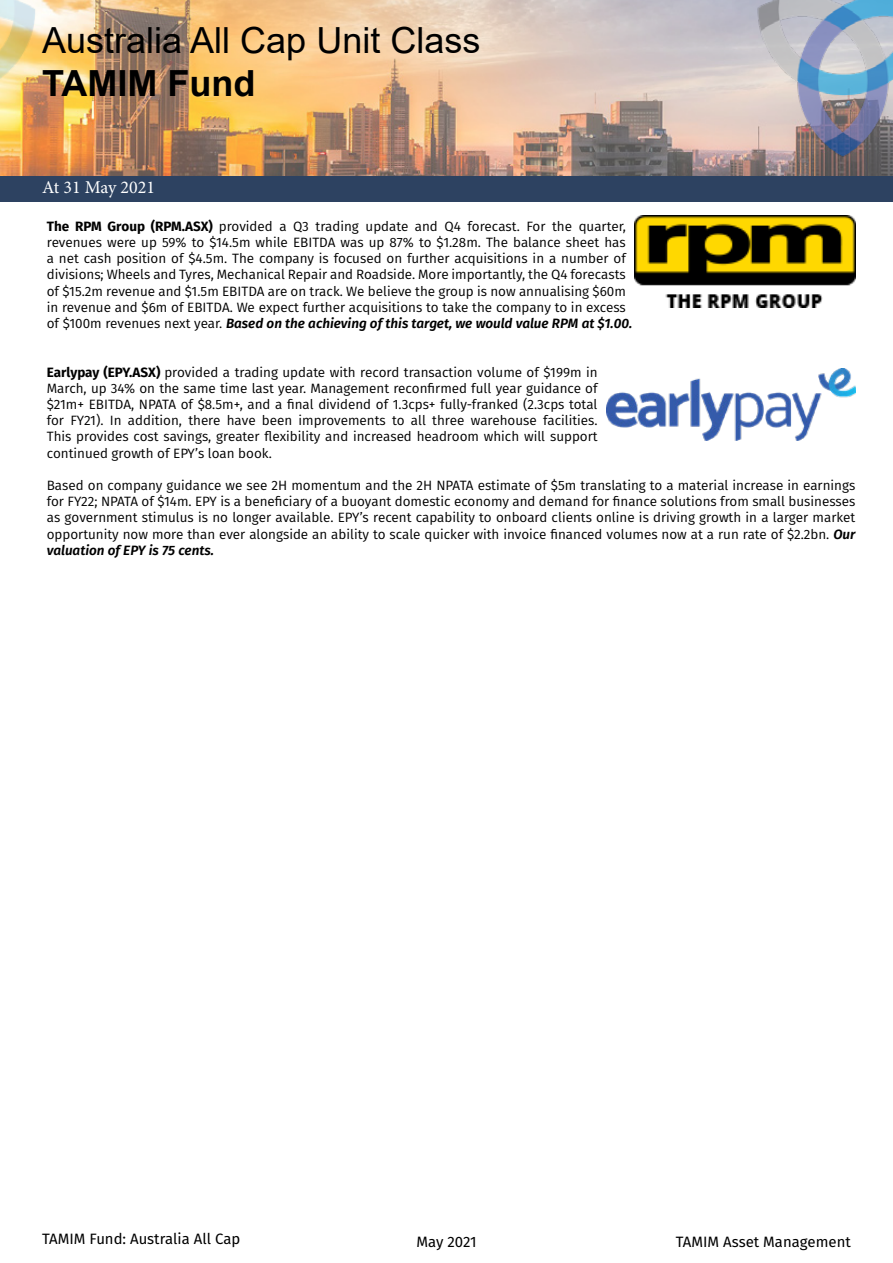
<style>
.page{position:relative;width:893px;height:1263px;background:#fff}
.page>*{position:absolute;margin:0;border:0;box-sizing:border-box;transform-origin:0 0}
.t1{font:36px "Arial";color:#000}
.t2{font:700 36px "Arial";color:#000}
.t3{font:18px "Minion Pro";color:#fff}
.t4{font:15px "Fira Sans";color:#000}
.t5{font:13.5px/16.2px "Fira Sans";color:#000;text-align:justify}
.s1{font-weight:700}
.s2{font-weight:600;font-style:italic}
</style>
<div class="page">
<img style="left:0;top:0;width:725px;height:176px">
<div style="left:0;top:176px;width:893px;height:26px;background:#2d4261"></div>
<img style="left:725px;top:0;width:168px;height:176px">
<img style="left:635px;top:216px;width:220px;height:91px">
<img style="left:607px;top:368px;width:248px;height:72px">
<h1 class="t1" style="left:42px;top:16px;width:440px">Australia All Cap Unit Class</h1>
<h1 class="t2" style="left:42px;top:58px;width:215px">TAMIM Fund</h1>
<h2 class="t3" style="left:42px;top:175px;width:114px">At 31 May 2021</h2>
<p class="t5" style="left:47px;top:218px;width:587px;text-align:left"><span class="s1">The RPM Group (RPM.ASX)</span> provided a Q3 trading update and Q4 forecast. For the quarter, revenues were up 59% to $14.5m while EBITDA was up 87% to $1.28m. The balance sheet has a net cash position of $4.5m. The company is focused on further acquisitions in a number of divisions; Wheels and Tyres, Mechanical Repair and Roadside. More importantly, the Q4 forecasts of $15.2m revenue and $1.5m EBITDA are on track. We believe the group is now annualising $60m in revenue and $6m of EBITDA. We expect further acquisitions to take the company to in excess of $100m revenues next year. <span class="s2">Based on the achieving of this target, we would value RPM at $1.00.</span></p>
<p class="t5" style="left:47px;top:363px;width:552px"><span class="s1">Earlypay (EPY.ASX)</span> provided a trading update with record transaction volume of $199m in March, up 34% on the same time last year. Management reconfirmed full year guidance of $21m+ EBITDA, NPATA of $8.5m+, and a final dividend of 1.3cps+ fully-franked (2.3cps total for FY21). In addition, there have been improvements to all three warehouse facilities.<br>This provides cost savings, greater flexibility and increased headroom which will support continued growth of EPY’s loan book.</p>
<p class="t5" style="left:47px;top:477px;width:810px">Based on company guidance we see 2H momentum and the 2H NPATA estimate of $5m translating to a material increase in earnings for FY22; NPATA of $14m. EPY is a beneficiary of a buoyant domestic economy and demand for finance solutions from small businesses as government stimulus is no longer available. EPY’s recent capability to onboard clients online is driving growth in a larger market opportunity now more than ever alongside an ability to scale quicker with invoice financed volumes now at a run rate of $2.2bn. <span class="s2">Our valuation of EPY is 75 cents.</span></p>
<p class="t4" style="left:42px;top:1228px;width:200px">TAMIM Fund: Australia All Cap</p>
<p class="t4" style="left:416px;top:1230px;width:62px">May 2021</p>
<p class="t4" style="left:676px;top:1230px;width:176px">TAMIM Asset Management</p>
</div>
